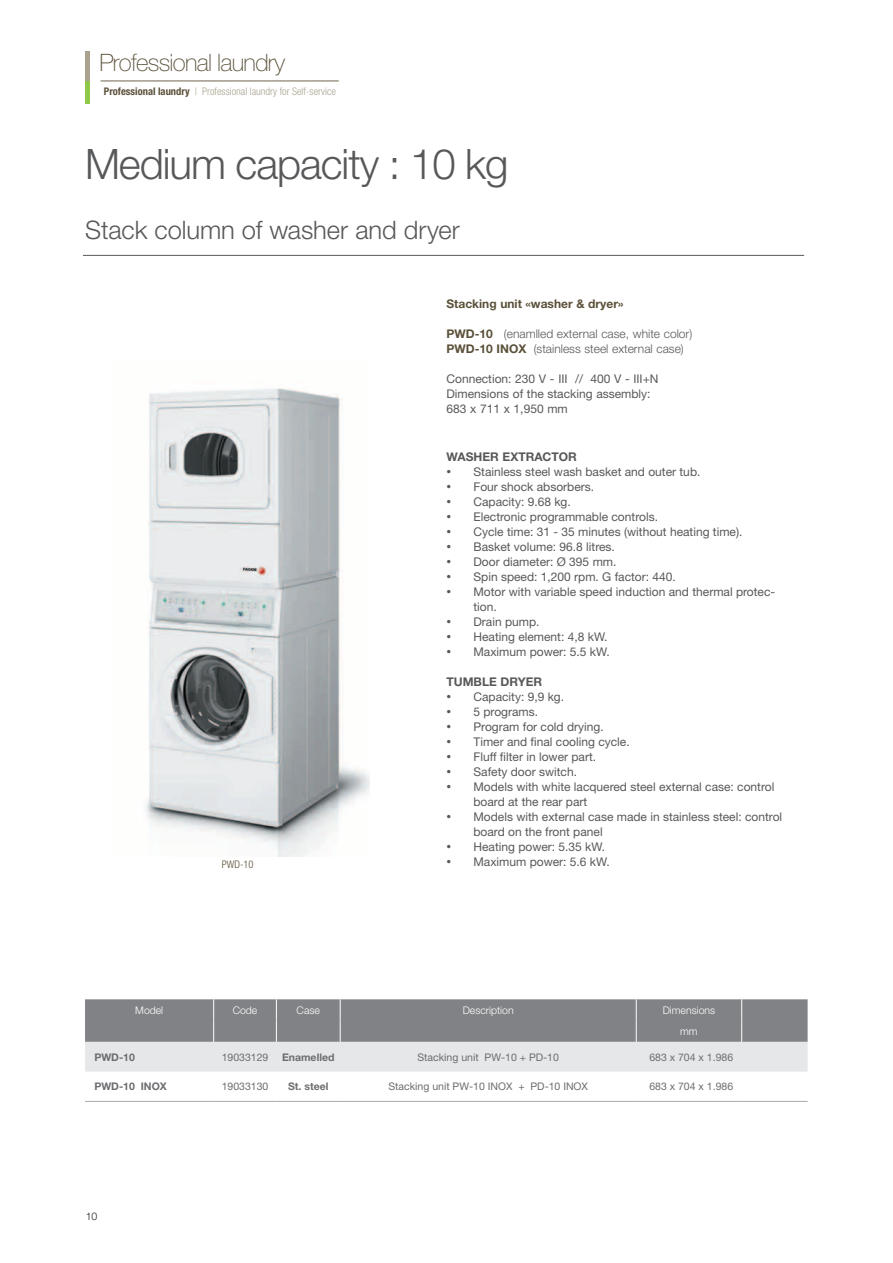
<style>
.page{position:relative;width:893px;height:1263px;background:#fff}
.page>*{position:absolute;margin:0;border:0;box-sizing:border-box;transform-origin:0 0}
.t1{font:300 42px "Helvetica Neue LT Std";letter-spacing:-.025em;color:#57585a}
.t2{font:300 25.5px "Helvetica Neue LT Std";letter-spacing:-.005em;color:#57585a}
.t3{font:100 24px "Helvetica Neue LT Std";letter-spacing:-.03em;color:#5a5039}
.t4{font:12px/15px "Helvetica Neue LT Std";color:#57585a}
.t5{font:300 12px "Helvetica Neue LT Std";color:#57585a}
.t6{font:700 12px "Helvetica Neue LT Std";color:#5a5039}
.t7{font:700 12px "Helvetica Neue LT Std";color:#57585a}
.precio{font:10.5px "Helvetica Neue LT Std";color:#6c6d70}
.t8{font:300 condensed 10.5px "Helvetica Neue LT Std";color:#aaa28e}
.precio-2{font:300 10.5px "Helvetica Neue LT Std";color:#fff}
.precio-3{font:700 10.5px "Helvetica Neue LT Std";color:#6c6d70}
.precio-4{font:300 condensed 10.5px "Helvetica Neue LT Std";color:#5a5039}
.t9{font:300 10.5px "Helvetica Neue LT Std";color:#231f20}
.s1{font-weight:700;color:#5a5039}
.s2{font-family:"Times New Roman";font-size:13.5px}
</style>
<div class="page">
<hr style="left:85px;top:81px;width:4px;height:22px;background:#90c848">
<img style="left:145px;top:388px;width:225px;height:469px">
<svg style="left:85px;top:999px;width:723px;height:72px;background:#aaacae"></svg>
<hr style="left:85px;top:1101px;width:129px;height:1px;background:#a8a9ad">
<hr style="left:214px;top:1101px;width:62px;height:1px;background:#a8a9ad">
<hr style="left:276px;top:1101px;width:64px;height:1px;background:#a8a9ad">
<hr style="left:340px;top:1101px;width:296px;height:1px;background:#a8a9ad">
<hr style="left:636px;top:1101px;width:106px;height:1px;background:#a8a9ad">
<hr style="left:742px;top:1101px;width:66px;height:1px;background:#a8a9ad">
<hr style="left:101px;top:81px;width:238px;height:1px;background:#6f654e">
<hr style="left:85px;top:51px;width:4px;height:30px;background:#aaa28e">
<hr style="left:83px;top:255px;width:721px;height:1px;background:#57585a">
<h3 class="t3" style="left:99px;top:49px;width:187px">Professional laundry</h3>
<p class="t8" style="left:104px;top:85px;width:233px"><span class="s1">Professional laundry</span> | Professional laundry for Self-service</p>
<p class="t1" style="left:85px;top:138px;width:425px">Medium capacity : 10 kg</p>
<p class="t2" style="left:85px;top:215px;width:376px">Stack column of washer and dryer</p>
<p class="precio-4" style="left:222px;top:858px;width:33px">PWD-10</p>
<p class="t6" style="left:446px;top:296px;width:178px">Stacking unit «washer &amp; dryer»</p>
<p class="t5" style="left:446px;top:326px;width:247px"><span class="s1">PWD-10</span> (enamlled external case, white color)</p>
<p class="t5" style="left:446px;top:341px;width:239px"><span class="s1">PWD-10 INOX</span> (stainless steel external case)</p>
<p class="t4" style="left:446px;top:371px;width:214px">Connection: 230 V - III // 400 V - III+N</p>
<p class="t4" style="left:446px;top:386px;width:206px">Dimensions of the stacking assembly:</p>
<p class="t4" style="left:446px;top:401px;width:123px">683 x 711 x 1,950 mm</p>
<p class="t7" style="left:446px;top:449px;width:132px">WASHER EXTRACTOR</p>
<p class="t4" style="left:446px;top:464px;width:255px"><span class="s2">•</span> Stainless steel wash basket and outer tub.</p>
<p class="t4" style="left:446px;top:479px;width:149px"><span class="s2">•</span> Four shock absorbers.</p>
<p class="t4" style="left:446px;top:494px;width:126px"><span class="s2">•</span> Capacity: 9.68 kg.</p>
<p class="t4" style="left:446px;top:509px;width:213px"><span class="s2">•</span> Electronic programmable controls.</p>
<p class="t4" style="left:446px;top:524px;width:297px"><span class="s2">•</span> Cycle time: 31 - 35 minutes (without heating time).</p>
<p class="t4" style="left:446px;top:539px;width:170px"><span class="s2">•</span> Basket volume: 96.8 litres.</p>
<p class="t4" style="left:446px;top:554px;width:171px"><span class="s2">•</span> Door diameter: Ø 395 mm.</p>
<p class="t4" style="left:446px;top:569px;width:231px"><span class="s2">•</span> Spin speed: 1,200 rpm. G factor: 440.</p>
<p class="t4" style="left:473px;top:584px;width:303px;text-indent:-27px"><span class="s2">•</span> Motor with variable speed induction and thermal protec&shy;tion.</p>
<p class="t4" style="left:446px;top:614px;width:95px"><span class="s2">•</span> Drain pump.</p>
<p class="t4" style="left:446px;top:629px;width:163px"><span class="s2">•</span> Heating element: 4,8 kW.</p>
<p class="t4" style="left:446px;top:644px;width:165px"><span class="s2">•</span> Maximum power: 5.5 kW.</p>
<p class="t7" style="left:446px;top:674px;width:97px">TUMBLE DRYER</p>
<p class="t4" style="left:446px;top:689px;width:119px"><span class="s2">•</span> Capacity: 9,9 kg.</p>
<p class="t4" style="left:446px;top:704px;width:93px"><span class="s2">•</span> 5 programs.</p>
<p class="t4" style="left:446px;top:719px;width:159px"><span class="s2">•</span> Program for cold drying.</p>
<p class="t4" style="left:446px;top:734px;width:185px"><span class="s2">•</span> Timer and final cooling cycle.</p>
<p class="t4" style="left:446px;top:749px;width:151px"><span class="s2">•</span> Fluff filter in lower part.</p>
<p class="t4" style="left:446px;top:764px;width:132px"><span class="s2">•</span> Safety door switch.</p>
<p class="t4" style="left:473px;top:779px;width:302px;text-indent:-27px"><span class="s2">•</span> Models with white lacquered steel external case: control board at the rear part</p>
<p class="t4" style="left:473px;top:809px;width:310px;text-indent:-27px"><span class="s2">•</span> Models with external case made in stainless steel: control board on the front panel</p>
<p class="t4" style="left:446px;top:839px;width:160px"><span class="s2">•</span> Heating power: 5.35 kW.</p>
<p class="t4" style="left:446px;top:854px;width:165px"><span class="s2">•</span> Maximum power: 5.6 kW.</p>
<p class="precio-2" style="left:135px;top:1003px;width:30px">Model</p>
<p class="precio-2" style="left:233px;top:1003px;width:26px">Code</p>
<p class="precio-2" style="left:297px;top:1003px;width:25px">Case</p>
<p class="precio-2" style="left:463px;top:1003px;width:52px">Description</p>
<p class="precio-2" style="left:663px;top:1003px;width:54px">Dimensions</p>
<p class="precio-2" style="left:680px;top:1025px;width:19px">mm</p>
<p class="precio-3" style="left:94px;top:1050px;width:42px">PWD-10</p>
<p class="precio" style="left:222px;top:1050px;width:48px">19033129</p>
<p class="precio-3" style="left:282px;top:1050px;width:54px">Enamelled</p>
<p class="precio" style="left:417px;top:1050px;width:143px">Stacking unit PW-10 + PD-10</p>
<p class="precio" style="left:649px;top:1050px;width:85px">683 x 704 x 1.986</p>
<p class="precio-3" style="left:94px;top:1080px;width:74px">PWD-10 INOX</p>
<p class="precio" style="left:222px;top:1080px;width:48px">19033130</p>
<p class="precio-3" style="left:288px;top:1080px;width:42px">St. steel</p>
<p class="precio" style="left:388px;top:1080px;width:201px">Stacking unit PW-10 INOX + PD-10 INOX</p>
<p class="precio" style="left:649px;top:1080px;width:85px">683 x 704 x 1.986</p>
<p class="t9" style="left:86px;top:1210px;width:13px">10</p>
</div>
